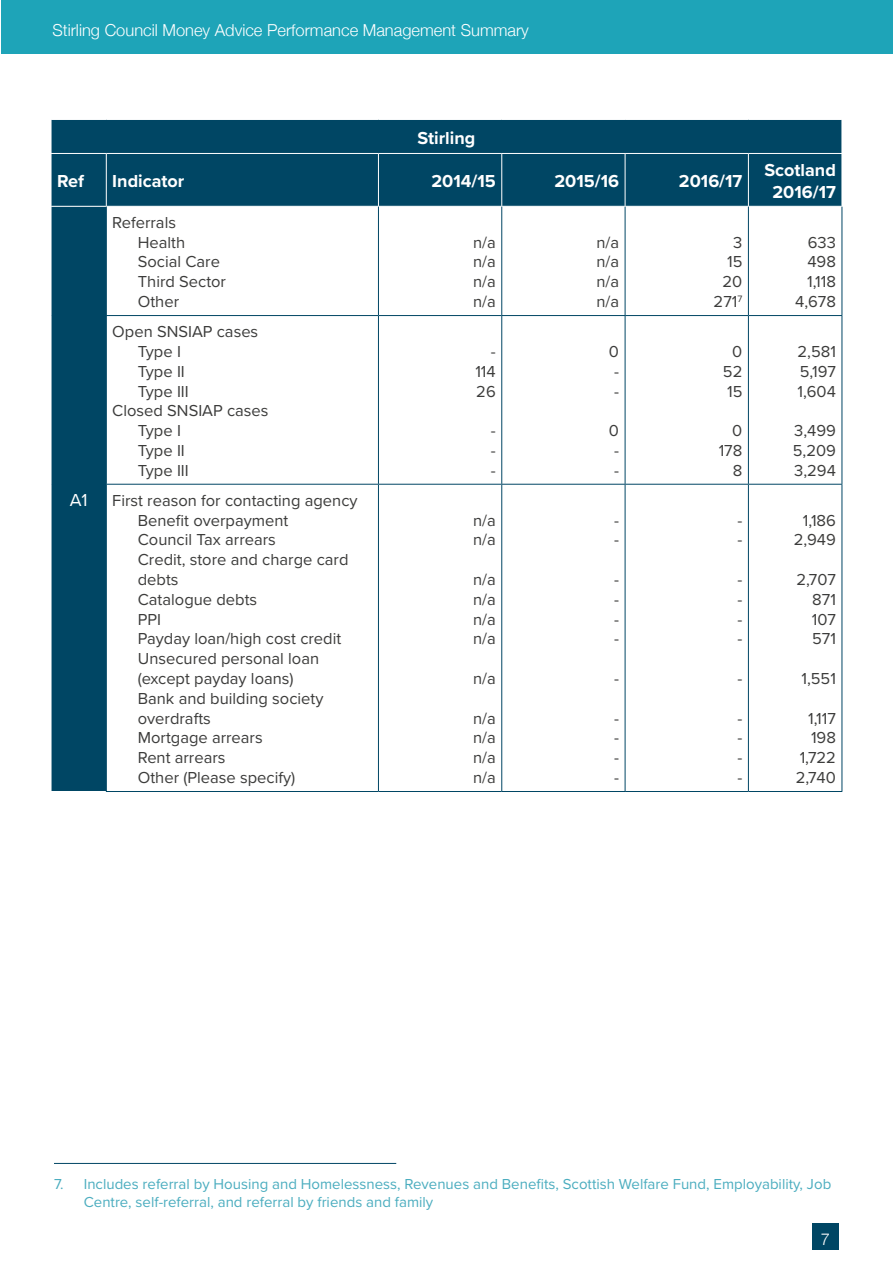
<style>
.page{position:relative;width:893px;height:1263px;background:#fff}
.page>*{position:absolute;margin:0;border:0;box-sizing:border-box;transform-origin:0 0}
.t1{font:700 18px/21.6px "Proxima Nova";color:#fff;text-align:center}
.t2{font:18px "Proxima Nova";color:#fff}
.t3{font:16.5px/19.8px "Proxima Nova";color:#3c3c3b;text-align:justify}
.t4{font:300 16.5px "Helvetica Neue";color:#fff}
.t5{font:15px/18px "Proxima Nova";color:#4badbf}
</style>
<div class="page">
<div style="left:1px;top:1px;width:891px;height:53px;background:#1ea4b8"></div>
<div style="left:812px;top:1223px;width:27px;height:27px;background:#004664"></div>
<svg style="left:52px;top:120px;width:790px;height:671px"></svg>
<div style="left:52px;top:154px;width:790px;height:52px;background:#004664"></div>
<hr style="left:51px;top:153px;width:55px;height:1px;background:#fff">
<hr style="left:51px;top:206px;width:55px;height:1px;background:#fff">
<hr style="left:106px;top:153px;width:272px;height:1px;background:#fff">
<hr style="left:106px;top:154px;width:1px;height:52px;background:#fff">
<hr style="left:378px;top:153px;width:124px;height:1px;background:#fff">
<hr style="left:378px;top:154px;width:1px;height:52px;background:#fff">
<hr style="left:502px;top:153px;width:123px;height:1px;background:#fff">
<hr style="left:501px;top:154px;width:1px;height:52px;background:#fff">
<hr style="left:625px;top:153px;width:123px;height:1px;background:#fff">
<hr style="left:625px;top:154px;width:1px;height:52px;background:#fff">
<hr style="left:748px;top:153px;width:94px;height:1px;background:#fff">
<hr style="left:748px;top:154px;width:1px;height:52px;background:#fff">
<hr style="left:106px;top:206px;width:272px;height:1px;background:#fff">
<hr style="left:378px;top:206px;width:124px;height:1px;background:#fff">
<hr style="left:502px;top:206px;width:123px;height:1px;background:#fff">
<hr style="left:625px;top:206px;width:123px;height:1px;background:#fff">
<hr style="left:748px;top:206px;width:94px;height:1px;background:#fff">
<hr style="left:106px;top:207px;width:1px;height:108px;background:#004664">
<hr style="left:378px;top:207px;width:1px;height:108px;background:#004664">
<hr style="left:501px;top:207px;width:1px;height:108px;background:#004664">
<hr style="left:625px;top:207px;width:1px;height:108px;background:#004664">
<hr style="left:748px;top:207px;width:1px;height:108px;background:#004664">
<hr style="left:842px;top:207px;width:1px;height:108px;background:#004664">
<hr style="left:106px;top:316px;width:1px;height:168px;background:#004664">
<hr style="left:378px;top:316px;width:1px;height:168px;background:#004664">
<hr style="left:501px;top:316px;width:1px;height:168px;background:#004664">
<hr style="left:625px;top:316px;width:1px;height:168px;background:#004664">
<hr style="left:748px;top:316px;width:1px;height:168px;background:#004664">
<hr style="left:842px;top:316px;width:1px;height:168px;background:#004664">
<hr style="left:106px;top:315px;width:272px;height:1px;background:#004664">
<hr style="left:378px;top:315px;width:124px;height:1px;background:#004664">
<hr style="left:502px;top:315px;width:123px;height:1px;background:#004664">
<hr style="left:625px;top:315px;width:123px;height:1px;background:#004664">
<hr style="left:748px;top:315px;width:94px;height:1px;background:#004664">
<hr style="left:106px;top:484px;width:272px;height:1px;background:#004664">
<hr style="left:106px;top:485px;width:1px;height:306px;background:#004664">
<hr style="left:378px;top:484px;width:124px;height:1px;background:#004664">
<hr style="left:378px;top:485px;width:1px;height:306px;background:#004664">
<hr style="left:502px;top:484px;width:123px;height:1px;background:#004664">
<hr style="left:501px;top:485px;width:1px;height:306px;background:#004664">
<hr style="left:625px;top:484px;width:123px;height:1px;background:#004664">
<hr style="left:625px;top:485px;width:1px;height:306px;background:#004664">
<hr style="left:748px;top:484px;width:94px;height:1px;background:#004664">
<hr style="left:748px;top:485px;width:1px;height:306px;background:#004664">
<hr style="left:842px;top:485px;width:1px;height:306px;background:#004664">
<hr style="left:106px;top:791px;width:272px;height:1px;background:#004664">
<hr style="left:378px;top:791px;width:124px;height:1px;background:#004664">
<hr style="left:502px;top:791px;width:123px;height:1px;background:#004664">
<hr style="left:625px;top:791px;width:123px;height:1px;background:#004664">
<hr style="left:748px;top:791px;width:94px;height:1px;background:#004664">
<hr style="left:54px;top:1163px;width:342px;height:1px;background:#004664">
<p class="t4" style="left:52px;top:17px;width:478px">Stirling Council Money Advice Performance Management Summary</p>
<p class="t1" style="left:418px;top:126px;width:59px">Stirling</p>
<p class="t1" style="left:57px;top:170px;width:28px">Ref</p>
<p class="t1" style="left:112px;top:170px;width:74px">Indicator</p>
<p class="t1" style="left:431px;top:170px;width:66px">2014/15</p>
<p class="t1" style="left:554px;top:170px;width:66px">2015/16</p>
<p class="t1" style="left:679px;top:170px;width:65px">2016/17</p>
<p class="t1" style="left:764px;top:159px;width:73px">Scotland<br>2016/17</p>
<p class="t2" style="left:70px;top:487px;width:19px">A1</p>
<p class="t3" style="left:138px;top:212px;width:90px;text-align:left;text-indent:-26px">Referrals<br>Health<br>Social Care<br>Third Sector<br>Other</p>
<p class="t3" style="left:112px;top:321px;width:147px">Open SNSIAP cases</p>
<p class="t3" style="left:138px;top:341px;width:45px">Type I</p>
<p class="t3" style="left:138px;top:361px;width:49px">Type II</p>
<p class="t3" style="left:138px;top:380px;width:53px">Type III</p>
<p class="t3" style="left:112px;top:400px;width:158px">Closed SNSIAP cases</p>
<p class="t3" style="left:138px;top:420px;width:45px">Type I</p>
<p class="t3" style="left:138px;top:440px;width:49px">Type II</p>
<p class="t3" style="left:138px;top:460px;width:53px">Type III</p>
<p class="t3" style="left:138px;top:490px;width:221px;text-align:left;text-indent:-26px">First reason for contacting agency<br>Benefit overpayment<br>Council Tax arrears<br>Credit, store and charge card debts<br>Catalogue debts<br>PPI<br>Payday loan/high cost credit<br>Unsecured personal loan (except payday loans)<br>Bank and building society overdrafts<br>Mortgage arrears<br>Rent arrears<br>Other (Please specify)</p>
<p class="t3" style="left:473px;top:231px;width:24px">n/a n/a n/a n/a</p>
<p class="t3" style="left:596px;top:231px;width:24px">n/a n/a n/a n/a</p>
<p class="t3" style="left:714px;top:231px;width:30px;text-align:right">3<br>15<br>20<br>271<sup>7</sup></p>
<p class="t3" style="left:795px;top:231px;width:42px;text-align:right">633<br>498<br>1,118<br>4,678</p>
<p class="t3" style="left:475px;top:341px;width:22px;text-indent:15px">- 114<br>26</p>
<p class="t3" style="left:491px;top:420px;width:6px">- - -</p>
<p class="t3" style="left:473px;top:509px;width:24px">n/a n/a</p>
<p class="t3" style="left:473px;top:569px;width:24px">n/a n/a n/a n/a</p>
<p class="t3" style="left:473px;top:668px;width:24px">n/a</p>
<p class="t3" style="left:473px;top:707px;width:24px">n/a n/a n/a n/a</p>
<p class="t3" style="left:609px;top:341px;width:12px;text-align:center">0 - -</p>
<p class="t3" style="left:609px;top:420px;width:12px;text-align:center">0 - -</p>
<p class="t3" style="left:614px;top:509px;width:6px">- -</p>
<p class="t3" style="left:614px;top:569px;width:6px">- - - -</p>
<p class="t3" style="left:614px;top:668px;width:6px">-</p>
<p class="t3" style="left:614px;top:707px;width:6px">- - - -</p>
<p class="t3" style="left:723px;top:341px;width:21px;text-align:center">0<br>52<br>15</p>
<p class="t3" style="left:719px;top:420px;width:25px;text-align:right">0<br>178<br>8</p>
<p class="t3" style="left:737px;top:509px;width:6px">- -</p>
<p class="t3" style="left:737px;top:569px;width:6px">- - - -</p>
<p class="t3" style="left:737px;top:668px;width:6px">-</p>
<p class="t3" style="left:737px;top:707px;width:6px">- - - -</p>
<p class="t3" style="left:797px;top:341px;width:40px">2,581<br>5,197<br>1,604</p>
<p class="t3" style="left:793px;top:420px;width:45px">3,499<br>5,209<br>3,294</p>
<p class="t3" style="left:794px;top:509px;width:44px;text-align:center">1,186<br>2,949</p>
<p class="t3" style="left:812px;top:569px;width:26px;text-indent:-15px">2,707<br>871<br>107<br>571</p>
<p class="t3" style="left:801px;top:668px;width:36px">1,551</p>
<p class="t3" style="left:796px;top:707px;width:42px;text-align:right">1,117<br>198<br>1,722<br>2,740</p>
<p class="t5" style="left:84px;top:1174px;width:749px;text-indent:-30px">7. Includes referral by Housing and Homelessness, Revenues and Benefits, Scottish Welfare Fund, Employability, Job<br>Centre, self-referral, and referral by friends and family</p>
<p class="t4" style="left:821px;top:1225px;width:11px">7</p>
</div>
